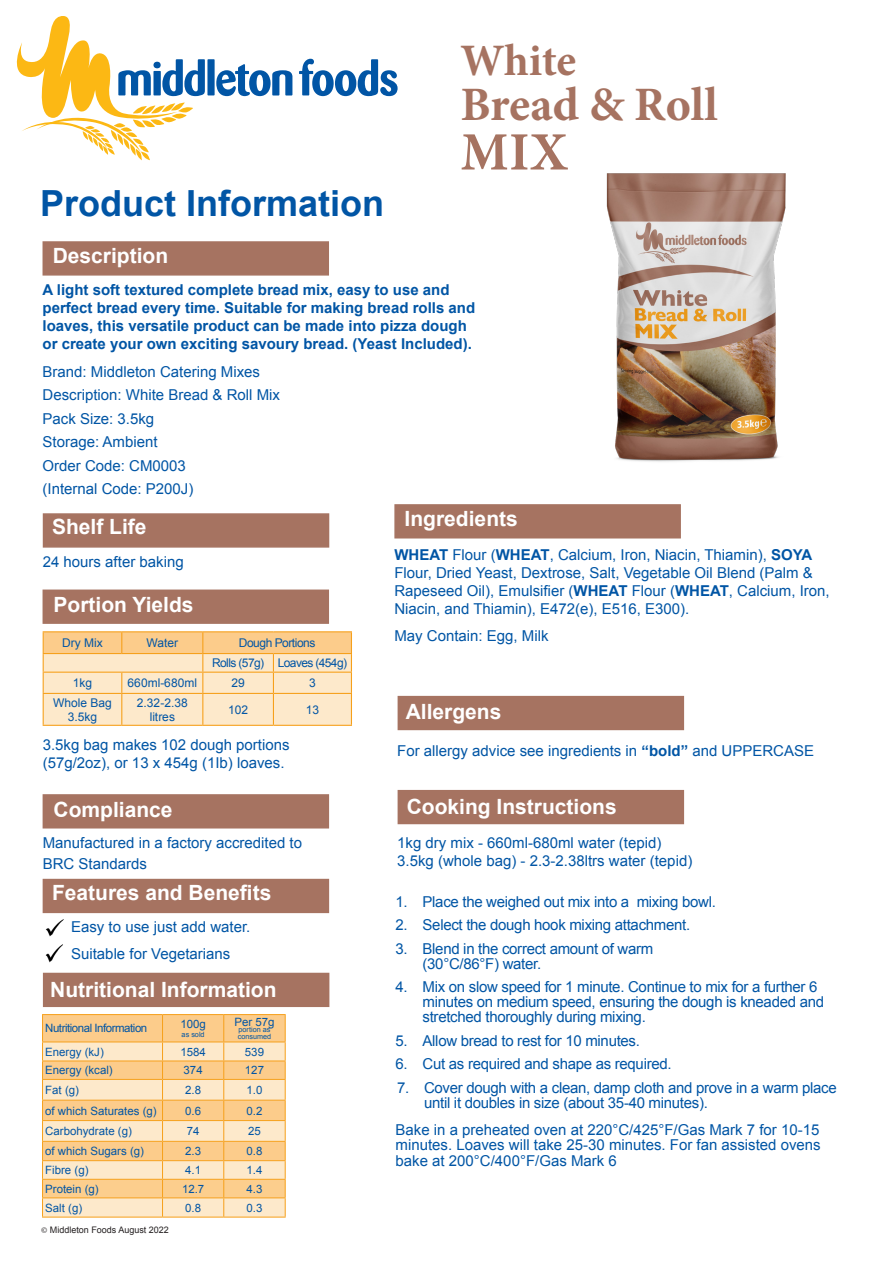
<style>
.page{position:relative;width:893px;height:1263px;background:#fff}
.page>*{position:absolute;margin:0;border:0;box-sizing:border-box;transform-origin:0 0}
.t1{font:700 54px "Minion Pro";color:#a67361}
.t2{font:700 48px "Minion Pro";letter-spacing:-.005em;color:#a67361}
.t3{font:700 45px "Minion Pro";letter-spacing:-.005em;color:#a67361}
.t4{font:700 36px "Arial";color:#0155a5}
.t5{font:700 21px "Arial";color:#fff}
.t6{font:15px/18px "Arial";color:#0155a5}
.t7{font:15px/15px "Arial";letter-spacing:-.02em;color:#0155a5}
.t8{font:700 15px/18px "Arial";color:#0155a5}
.t9{font:12px/14.4px "Arial";color:#0155a5;text-align:center}
.t10{font:12px "Arial";letter-spacing:-.05em;color:#0155a5}
.t11{font:12px "Arial";letter-spacing:-.04em;color:#0155a5}
.t12{font:11.4px "Arial";color:#0155a5}
.t13{font:11.4px "Arial";letter-spacing:-.04em;color:#0155a5}
.t14{font:9px "Arial";color:#231f20}
.t15{font:7.2px/6.8px "Arial";color:#0155a5}
.s1{font-family:"Minion Pro"}
.s2{font-weight:700}
</style>
<div class="page">
<div style="left:394px;top:504px;width:287px;height:34px;background:#a67361;border:2px solid #a67361"></div>
<div style="left:43px;top:241px;width:286px;height:35px;background:#a67361;border:2px solid #a67361"></div>
<div style="left:398px;top:790px;width:286px;height:34px;background:#a67361"></div>
<div style="left:43px;top:513px;width:286px;height:35px;background:#a67361;border:2px solid #a67361"></div>
<div style="left:43px;top:589px;width:286px;height:35px;background:#a67361;border:2px solid #a67361"></div>
<div style="left:398px;top:696px;width:286px;height:34px;background:#a67361"></div>
<svg style="left:16px;top:16px;width:189px;height:145px"></svg>
<div style="left:207px;top:59px;width:8px;height:36px;background:#0155a5"></div>
<svg style="left:216px;top:64px;width:76px;height:32px"></svg>
<svg style="left:299px;top:59px;width:99px;height:37px"></svg>
<div style="left:43px;top:973px;width:286px;height:34px;background:#a67361"></div>
<svg style="left:42px;top:1014px;width:244px;height:202px;background:#fbd59e"></svg>
<hr style="left:42px;top:1216px;width:121px;height:1px;background:#f6a01b">
<hr style="left:163px;top:1216px;width:61px;height:1px;background:#f6a01b">
<hr style="left:224px;top:1216px;width:62px;height:1px;background:#f6a01b">
<div style="left:43px;top:794px;width:286px;height:34px;background:#a67361;border:2px solid #a67361"></div>
<div style="left:43px;top:879px;width:286px;height:34px;background:#a67361"></div>
<img style="left:606px;top:173px;width:180px;height:289px">
<hr style="left:43px;top:631px;width:79px;height:1px;background:#f6a01b">
<hr style="left:122px;top:631px;width:81px;height:1px;background:#f6a01b">
<hr style="left:203px;top:631px;width:70px;height:1px;background:#f6a01b">
<hr style="left:273px;top:631px;width:79px;height:1px;background:#f6a01b">
<svg style="left:43px;top:632px;width:309px;height:93px;background:#fcdfb5"></svg>
<hr style="left:43px;top:693px;width:79px;height:1px;background:#f6a01b">
<hr style="left:43px;top:694px;width:1px;height:31px;background:#f6a01b">
<hr style="left:122px;top:693px;width:81px;height:1px;background:#f6a01b">
<hr style="left:121px;top:694px;width:1px;height:31px;background:#f6a01b">
<hr style="left:203px;top:693px;width:70px;height:1px;background:#f6a01b">
<hr style="left:202px;top:694px;width:1px;height:31px;background:#f6a01b">
<hr style="left:273px;top:693px;width:79px;height:1px;background:#f6a01b">
<hr style="left:273px;top:694px;width:1px;height:31px;background:#f6a01b">
<hr style="left:351px;top:694px;width:1px;height:31px;background:#f6a01b">
<hr style="left:43px;top:725px;width:79px;height:1px;background:#f6a01b">
<hr style="left:122px;top:725px;width:81px;height:1px;background:#f6a01b">
<hr style="left:203px;top:725px;width:70px;height:1px;background:#f6a01b">
<hr style="left:273px;top:725px;width:79px;height:1px;background:#f6a01b">
<img style="left:45px;top:919px;width:19px;height:18px">
<img style="left:45px;top:944px;width:18px;height:18px">
<p class="t4" style="left:40px;top:180px;width:346px">Product Information</p>
<p class="t5" style="left:53px;top:242px;width:117px">Description</p>
<p class="t3" style="left:460px;top:29px;width:117px">White</p>
<p class="t2" style="left:460px;top:71px;width:259px">Bread &amp; Roll</p>
<p class="t1" style="left:461px;top:114px;width:108px">MIX</p>
<p class="t8" style="left:43px;top:281px;width:434px">A light soft textured complete bread mix, easy to use and perfect bread every time. Suitable for making bread rolls and loaves, this versatile product can be made into pizza dough or create your own exciting savoury bread. (Yeast Included).</p>
<p class="t6" style="left:43px;top:363px;width:219px">Brand: Middleton Catering Mixes</p>
<p class="t6" style="left:43px;top:386px;width:239px">Description: White Bread &amp; Roll Mix</p>
<p class="t6" style="left:43px;top:410px;width:113px">Pack Size: 3.5kg</p>
<p class="t6" style="left:43px;top:433px;width:117px">Storage: Ambient</p>
<p class="t6" style="left:43px;top:457px;width:145px">Order Code: CM0003</p>
<p class="t6" style="left:43px;top:480px;width:152px">(Internal Code: P200J)</p>
<p class="t5" style="left:52px;top:513px;width:96px">Shelf Life</p>
<p class="t6" style="left:43px;top:553px;width:142px">24 hours after baking</p>
<p class="t5" style="left:53px;top:591px;width:142px">Portion Yields</p>
<p class="t9" style="left:62px;top:636px;width:42px">Dry Mix</p>
<p class="t9" style="left:147px;top:636px;width:33px">Water</p>
<p class="t11" style="left:239px;top:635px;width:78px">Dough Portions</p>
<p class="t10" style="left:212px;top:655px;width:54px">Rolls (57g)</p>
<p class="t10" style="left:278px;top:655px;width:71px">Loaves (454g)</p>
<p class="t9" style="left:73px;top:676px;width:21px">1kg</p>
<p class="t9" style="left:128px;top:676px;width:71px">660ml-680ml</p>
<p class="t9" style="left:231px;top:676px;width:15px">29</p>
<p class="t9" style="left:309px;top:676px;width:8px">3</p>
<p class="t9" style="left:53px;top:695px;width:60px">Whole Bag<br>3.5kg</p>
<p class="t9" style="left:137px;top:695px;width:52px">2.32-2.38</p>
<p class="t9" style="left:228px;top:702px;width:22px">102</p>
<p class="t9" style="left:306px;top:702px;width:15px">13</p>
<p class="t9" style="left:150px;top:710px;width:27px">litres</p>
<p class="t6" style="left:43px;top:736px;width:248px">3.5kg bag makes 102 dough portions (57g/2oz), or 13 x 454g (1Ib) loaves.</p>
<p class="t5" style="left:54px;top:796px;width:121px">Compliance</p>
<p class="t6" style="left:43px;top:834px;width:261px">Manufactured in a factory accredited to</p>
<p class="t6" style="left:43px;top:854px;width:106px">BRC Standards</p>
<p class="t5" style="left:52px;top:879px;width:221px">Features and Benefits</p>
<p class="t6" style="left:71px;top:918px;width:181px">Easy to use just add water.</p>
<p class="t6" style="left:71px;top:945px;width:161px">Suitable for Vegetarians</p>
<p class="t5" style="left:50px;top:975px;width:228px">Nutritional Information</p>
<p class="t13" style="left:45px;top:1021px;width:104px">Nutritional Information</p>
<p class="t12" style="left:180px;top:1016px;width:27px">100g</p>
<p class="t15" style="left:182px;top:1031px;width:25px">as sold</p>
<p class="t12" style="left:234px;top:1014px;width:42px">Per 57g</p>
<p class="t15" style="left:238px;top:1026px;width:35px">portion as consumed</p>
<p class="t12" style="left:45px;top:1044px;width:60px">Energy (kJ)</p>
<p class="t12" style="left:180px;top:1044px;width:27px">1584</p>
<p class="t12" style="left:245px;top:1044px;width:21px">539</p>
<p class="t12" style="left:45px;top:1063px;width:69px">Energy (kcal)</p>
<p class="t12" style="left:184px;top:1063px;width:21px">374</p>
<p class="t12" style="left:245px;top:1063px;width:21px">127</p>
<p class="t12" style="left:45px;top:1082px;width:35px">Fat (g)</p>
<p class="t12" style="left:185px;top:1082px;width:17px">2.8</p>
<p class="t12" style="left:247px;top:1082px;width:17px">1.0</p>
<p class="t12" style="left:45px;top:1103px;width:113px">of which Saturates (g)</p>
<p class="t12" style="left:185px;top:1103px;width:17px">0.6</p>
<p class="t12" style="left:247px;top:1103px;width:17px">0.2</p>
<p class="t12" style="left:45px;top:1124px;width:88px">Carbohydrate (g)</p>
<p class="t12" style="left:187px;top:1124px;width:14px">74</p>
<p class="t12" style="left:248px;top:1124px;width:14px">25</p>
<p class="t12" style="left:45px;top:1144px;width:100px">of which Sugars (g)</p>
<p class="t12" style="left:185px;top:1144px;width:17px">2.3</p>
<p class="t12" style="left:247px;top:1144px;width:17px">0.8</p>
<p class="t12" style="left:45px;top:1163px;width:45px">Fibre (g)</p>
<p class="t12" style="left:185px;top:1163px;width:17px">4.1</p>
<p class="t12" style="left:247px;top:1163px;width:17px">1.4</p>
<p class="t12" style="left:45px;top:1181px;width:55px">Protein (g)</p>
<p class="t12" style="left:182px;top:1181px;width:24px">12.7</p>
<p class="t12" style="left:247px;top:1181px;width:17px">4.3</p>
<p class="t12" style="left:45px;top:1200px;width:38px">Salt (g)</p>
<p class="t12" style="left:185px;top:1200px;width:17px">0.8</p>
<p class="t12" style="left:247px;top:1200px;width:17px">0.3</p>
<p class="t14" style="left:41px;top:1224px;width:129px"><span class="s1">©</span> Middleton Foods August 2022</p>
<p class="t5" style="left:405px;top:505px;width:115px">Ingredients</p>
<p class="t6" style="left:394px;top:546px;width:437px"><span class="s2">WHEAT</span> Flour (<span class="s2">WHEAT</span>, Calcium, Iron, Niacin, Thiamin), <span class="s2">SOYA </span>Flour, Dried Yeast, Dextrose, Salt, Vegetable Oil Blend (Palm &amp; Rapeseed Oil), Emulsifier (<span class="s2">WHEAT</span> Flour (<span class="s2">WHEAT</span>, Calcium, Iron, Niacin, and Thiamin), E472(e), E516, E300).</p>
<p class="t6" style="left:394px;top:627px;width:156px">May Contain: Egg, Milk</p>
<p class="t5" style="left:406px;top:698px;width:97px">Allergens</p>
<p class="t6" style="left:397px;top:741px;width:418px">For allergy advice see ingredients in <span class="s2">“bold”</span> and UPPERCASE</p>
<p class="t5" style="left:407px;top:792px;width:212px">Cooking Instructions</p>
<p class="t6" style="left:397px;top:834px;width:266px">1kg dry mix - 660ml-680ml water (tepid)</p>
<p class="t6" style="left:397px;top:852px;width:297px">3.5kg (whole bag) - 2.3-2.38ltrs water (tepid)</p>
<p class="t7" style="left:396px;top:894px;width:322px">1. Place the weighed out mix into a mixing bowl.</p>
<p class="t7" style="left:396px;top:917px;width:296px">2. Select the dough hook mixing attachment.</p>
<p class="t7" style="left:423px;top:941px;width:232px;text-indent:-27px">3. Blend in the correct amount of warm (30°C/86°F) water.</p>
<p class="t7" style="left:423px;top:979px;width:403px;text-indent:-27px">4. Mix on slow speed for 1 minute. Continue to mix for a further 6 minutes on medium speed, ensuring the dough is kneaded and stretched thoroughly during mixing.</p>
<p class="t7" style="left:396px;top:1033px;width:246px">5. Allow bread to rest for 10 minutes.</p>
<p class="t7" style="left:396px;top:1056px;width:278px">6. Cut as required and shape as required.</p>
<p class="t7" style="left:424px;top:1080px;width:414px;text-indent:-27px">7. Cover dough with a clean, damp cloth and prove in a warm place until it doubles in size (about 35-40 minutes).</p>
<p class="t6" style="left:396px;top:1122px;width:427px;line-height:15px">Bake in a preheated oven at 220°C/425°F/Gas Mark 7 for 10-15 minutes. Loaves will take 25-30 minutes. For fan assisted ovens</p>
<p class="t6" style="left:396px;top:1152px;width:223px">bake at 200°C/400°F/Gas Mark 6</p>
</div>
